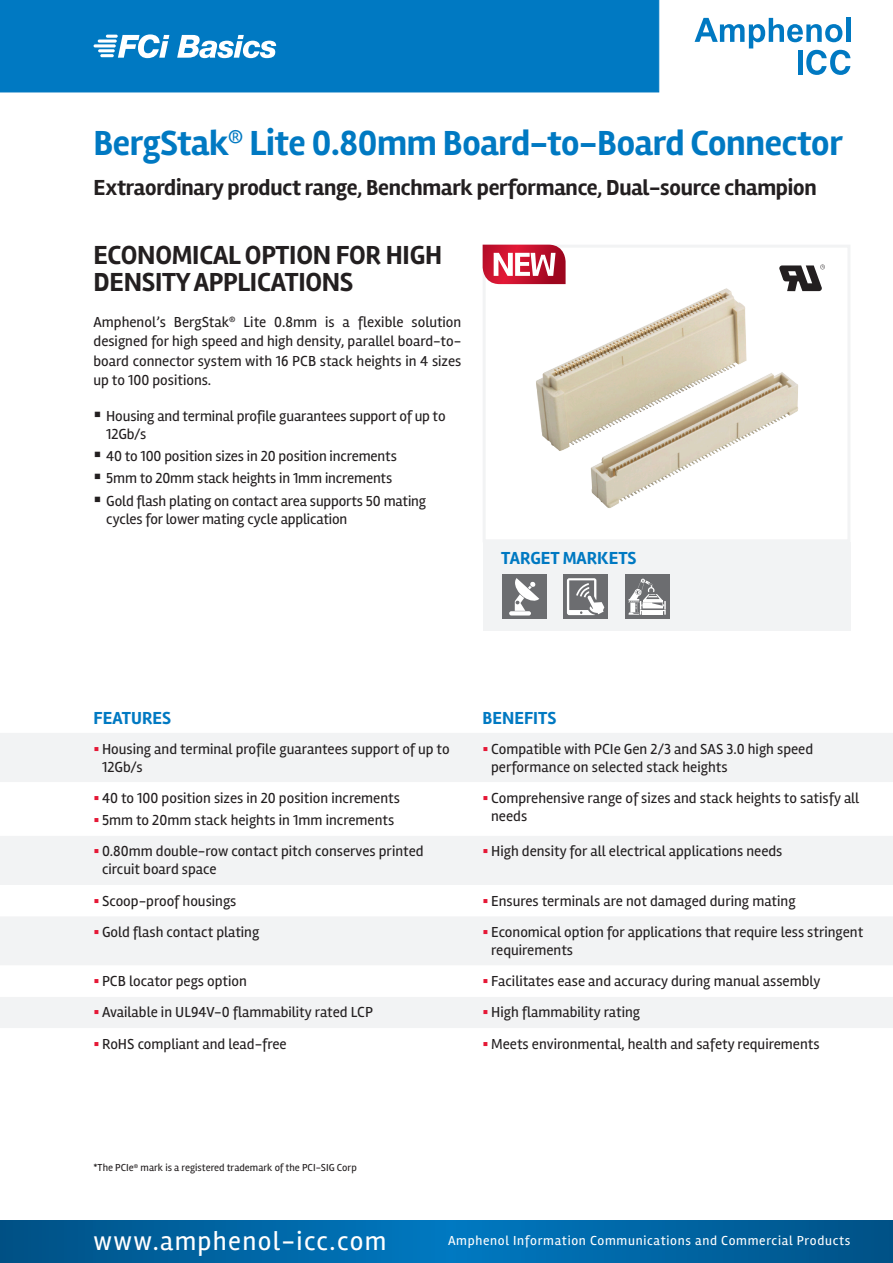
<style>
.page{position:relative;width:893px;height:1263px;background:#fff}
.page>*{position:absolute;margin:0;border:0;box-sizing:border-box;transform-origin:0 0}
.t1{font:700 36px "Rambla";letter-spacing:-.01em;color:#0079c2}
.t2{font:700 27px "Rambla";letter-spacing:-.01em;color:#231f20}
.t3{font:27px "Rambla";letter-spacing:.05em;color:#fff}
.t4{font:700 22.5px "Rambla";letter-spacing:-.01em;color:#231f20}
.t5{font:700 18px "Rambla";color:#0079c2}
.t6{font:15px/18px "Rambla";color:#231f20}
.t7{font:13.5px "Rambla";letter-spacing:.05em;color:#fff}
.t8{font:10.5px "Rambla";color:#231f20}
.s1{color:#e51836}
</style>
<div class="page">
<div style="left:0;top:0;width:659px;height:92px;background:#0079c2"></div>
<svg style="left:695px;top:18px;width:155px;height:57px"></svg>
<hr style="left:846px;top:18px;width:4px;height:24px;background:#0079c2">
<svg style="left:0;top:1220px;width:893px;height:25px;background:#0064a2"></svg>
<svg style="left:0;top:1245px;width:893px;height:18px;background:#0064a2"></svg>
<svg style="left:177px;top:35px;width:99px;height:23px"></svg>
<svg style="left:106px;top:34px;width:63px;height:24px"></svg>
<hr style="left:98px;top:40px;width:19px;height:3px;background:#fff;border-radius:2px">
<hr style="left:94px;top:44px;width:22px;height:3px;background:#fff;border-radius:2px">
<hr style="left:98px;top:49px;width:17px;height:3px;background:#fff;border-radius:2px">
<hr style="left:100px;top:54px;width:14px;height:3px;background:#fff;border-radius:2px">
<div style="left:483px;top:245px;width:367px;height:297px;border:3px solid #f2f3f4"></div>
<div style="left:483px;top:542px;width:367px;height:89px;background:#f2f3f4"></div>
<div style="left:502px;top:574px;width:45px;height:45px;background:#6c6d70"></div>
<svg style="left:509px;top:611px;width:22px;height:4px"></svg>
<svg style="left:514px;top:578px;width:25px;height:33px"></svg>
<div style="left:563px;top:574px;width:45px;height:45px;background:#6c6d70"></div>
<svg style="left:567px;top:578px;width:37px;height:37px"></svg>
<div style="left:625px;top:574px;width:44px;height:45px;background:#6c6d70"></div>
<svg style="left:628px;top:579px;width:38px;height:36px"></svg>
<img style="left:498px;top:264px;width:326px;height:244px">
<div style="left:0;top:733px;width:893px;height:49px;background:#f2f3f4"></div>
<svg style="left:0;top:836px;width:893px;height:192px;fill:#f2f3f4"></svg>
<svg style="left:483px;top:245px;width:83px;height:39px"></svg>
<svg style="left:779px;top:265px;width:46px;height:26px"></svg>
<p class="t1" style="left:94px;top:121px;width:751px">BergStak<sup>®</sup> Lite 0.80mm Board-to-Board Connector</p>
<p class="t4" style="left:94px;top:174px;width:725px">Extraordinary product range, Benchmark performance, Dual-source champion</p>
<p class="t2" style="left:94px;top:239px;width:350px">ECONOMICAL OPTION FOR HIGH</p>
<p class="t2" style="left:94px;top:266px;width:261px">DENSITY APPLICATIONS</p>
<p class="t6" style="left:94px;top:312px;width:369px;line-height:19.5px;text-align:justify">Amphenol’s BergStak<sup>®</sup> Lite 0.8mm is a flexible solution designed for high speed and high density, parallel board-to&shy;board connector system with 16 PCB stack heights in 4 sizes up to 100 positions.</p>
<p class="t6" style="left:106px;top:407px;width:341px;text-indent:-13px">▪ Housing and terminal profile guarantees support of up to<br>12Gb/s</p>
<p class="t6" style="left:94px;top:447px;width:305px">▪ 40 to 100 position sizes in 20 position increments</p>
<p class="t6" style="left:94px;top:469px;width:300px">▪ 5mm to 20mm stack heights in 1mm increments</p>
<p class="t6" style="left:106px;top:491px;width:321px;text-indent:-13px">▪ Gold flash plating on contact area supports 50 mating cycles for lower mating cycle application</p>
<p class="t5" style="left:501px;top:547px;width:137px">TARGET MARKETS</p>
<p class="t5" style="left:94px;top:707px;width:79px">FEATURES</p>
<p class="t5" style="left:483px;top:707px;width:75px">BENEFITS</p>
<p class="t6" style="left:102px;top:739px;width:349px;text-indent:-9px"><span class="s1">▪</span> Housing and terminal profile guarantees support of up to<br>12Gb/s</p>
<p class="t6" style="left:491px;top:739px;width:324px;text-indent:-9px"><span class="s1">▪</span> Compatible with PCIe Gen 2/3 and SAS 3.0 high speed performance on selected stack heights</p>
<p class="t6" style="left:94px;top:789px;width:308px"><span class="s1">▪</span> 40 to 100 position sizes in 20 position increments</p>
<p class="t6" style="left:94px;top:811px;width:302px"><span class="s1">▪</span> 5mm to 20mm stack heights in 1mm increments</p>
<p class="t6" style="left:491px;top:789px;width:370px;text-indent:-9px"><span class="s1">▪</span> Comprehensive range of sizes and stack heights to satisfy all needs</p>
<p class="t6" style="left:102px;top:842px;width:323px;text-indent:-9px"><span class="s1">▪</span> 0.80mm double-row contact pitch conserves printed circuit board space</p>
<p class="t6" style="left:483px;top:842px;width:301px"><span class="s1">▪</span> High density for all electrical applications needs</p>
<p class="t6" style="left:94px;top:891px;width:144px"><span class="s1">▪</span> Scoop-proof housings</p>
<p class="t6" style="left:483px;top:891px;width:314px"><span class="s1">▪</span> Ensures terminals are not damaged during mating</p>
<p class="t6" style="left:94px;top:923px;width:167px"><span class="s1">▪</span> Gold flash contact plating</p>
<p class="t6" style="left:491px;top:923px;width:374px;text-indent:-9px"><span class="s1">▪</span> Economical option for applications that require less stringent requirements</p>
<p class="t6" style="left:94px;top:972px;width:155px"><span class="s1">▪</span> PCB locator pegs option</p>
<p class="t6" style="left:483px;top:972px;width:339px"><span class="s1">▪</span> Facilitates ease and accuracy during manual assembly</p>
<p class="t6" style="left:94px;top:1003px;width:281px"><span class="s1">▪</span> Available in UL94V-0 flammability rated LCP</p>
<p class="t6" style="left:483px;top:1003px;width:159px"><span class="s1">▪</span> High flammability rating</p>
<p class="t6" style="left:94px;top:1035px;width:195px"><span class="s1">▪</span> RoHS compliant and lead-free</p>
<p class="t6" style="left:483px;top:1035px;width:338px"><span class="s1">▪</span> Meets environmental, health and safety requirements</p>
<p class="t8" style="left:94px;top:1161px;width:265px">*The PCIe<sup>®</sup> mark is a registered trademark of the PCI-SIG Corp</p>
<h2 class="t3" style="left:94px;top:1224px;width:294px">www.amphenol-icc.com</h2>
<p class="t7" style="left:448px;top:1232px;width:404px">Amphenol Information Communications and Commercial Products</p>
</div>
